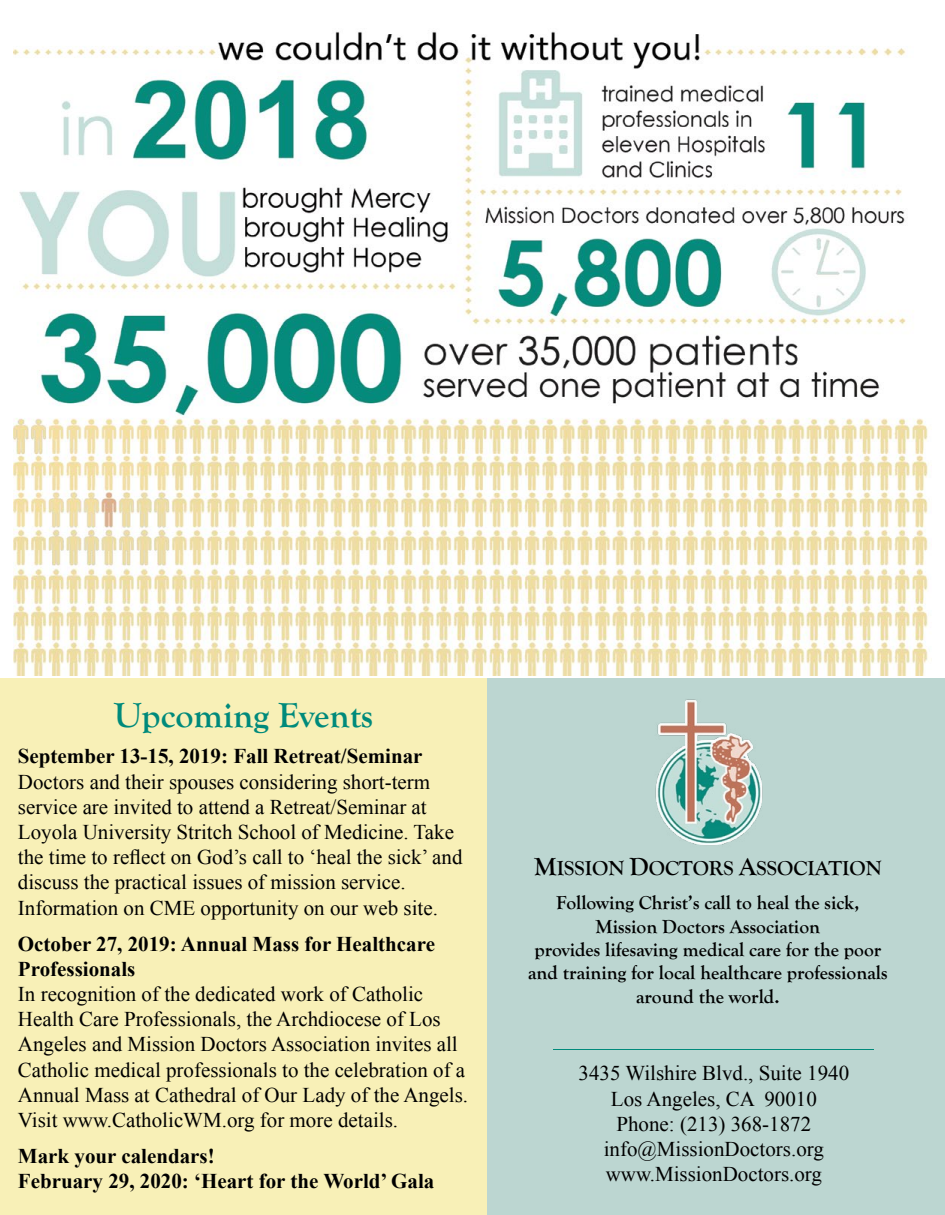
<style>
.page{position:relative;width:945px;height:1215px;background:#fff}
.page>*{position:absolute;margin:0;border:0;box-sizing:border-box;transform-origin:0 0}
.t1{font:700 36px "Goudy Old Style T";color:#008a7b}
.t2{font:21px/25.2px "Times New Roman";color:#000}
.t3{font:700 21px/25.2px "Times New Roman";color:#000}
.t4{font:700 21px "Goudy Old Style T";color:#000}
.t5{font:700 19.5px/23.4px "Goudy Old Style T";color:#000;text-align:center}
.s1{font-size:25.5px}
</style>
<div class="page">
<div style="left:0;top:679px;width:501px;height:536px;background:#f8f0b7"></div>
<div style="left:487px;top:679px;width:458px;height:536px;background:#bcd6d1"></div>
<img style="left:655px;top:699px;width:108px;height:146px">
<hr style="left:554px;top:1050px;width:320px;height:1px;background:#008a7b">
<img style="left:14px;top:31px;width:915px;height:645px">
<h1 class="t1" style="left:114px;top:695px;width:261px">Upcoming Events</h1>
<p class="t3" style="left:18px;top:743px;width:406px">September 13-15, 2019: Fall Retreat/Seminar</p>
<p class="t2" style="left:18px;top:769px;width:446px">Doctors and their spouses considering short-term service are invited to attend a Retreat/Seminar at Loyola University Stritch School of Medicine. Take the time to reflect on God’s call to ‘heal the sick’ and discuss the practical issues of mission service.<br>Information on CME opportunity on our web site.</p>
<p class="t3" style="left:18px;top:931px;width:419px">October 27, 2019: Annual Mass for Healthcare<br>Professionals</p>
<p class="t2" style="left:18px;top:981px;width:452px">In recognition of the dedicated work of Catholic Health Care Professionals, the Archdiocese of Los Angeles and Mission Doctors Association invites all Catholic medical professionals to the celebration of a Annual Mass at Cathedral of Our Lady of the Angels.<br>Visit www.CatholicWM.org for more details.</p>
<p class="t3" style="left:18px;top:1143px;width:418px">Mark your calendars!<br>February 29, 2020: ‘Heart for the World’ Gala</p>
<p class="t4" style="left:534px;top:856px;width:349px"><span class="s1">M</span>ISSION <span class="s1">D</span>OCTORS <span class="s1">A</span>SSOCIATION</p>
<p class="t5" style="left:528px;top:891px;width:361px">Following Christ’s call to heal the sick, Mission Doctors Association<br>provides lifesaving medical care for the poor and training for local healthcare professionals around the world.</p>
<p class="t2" style="left:579px;top:1061px;width:272px;text-align:center">3435 Wilshire Blvd., Suite 1940<br>Los Angeles, CA 90010<br>Phone: (213) 368-1872 info@MissionDoctors.org www.MissionDoctors.org</p>
</div>
